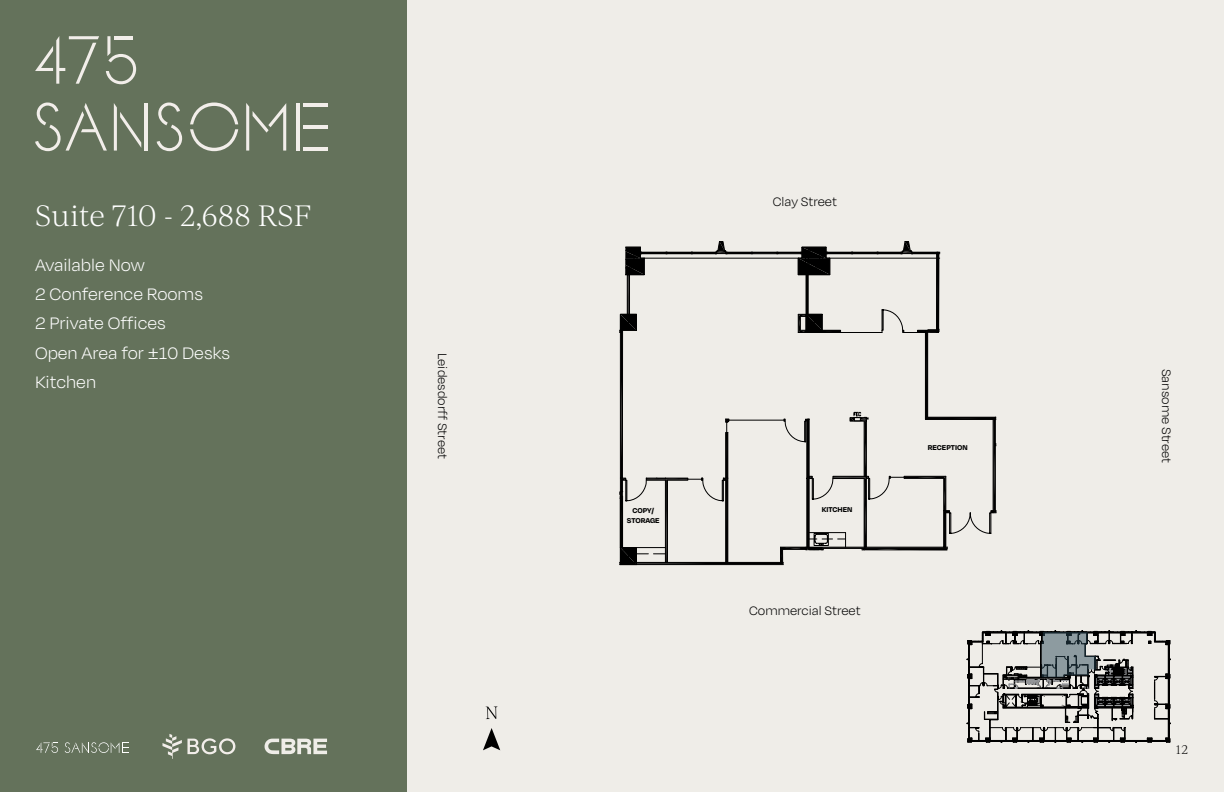
<style>
.page{position:relative;width:1224px;height:792px;background:#efede8}
.page>*{position:absolute;margin:0;border:0;box-sizing:border-box;transform-origin:0 0}
.t1{font:300 28.2px "Ivy Journal";color:#fff}
.t2{font:300 19.1px/29.3px "Degular";color:#fff}
.t3{font:300 14.1px "Degular";color:#000}
.t4{font:300 12px "Ivy Journal";color:#000}
.t5{font:700 8.1px "Degular";color:#000}
.s1{font-family:"Minion Pro";font-weight:400}
</style>
<div class="page">
<div style="left:0;top:0;width:406px;height:792px;background:#64725b"></div>
<svg style="left:35px;top:36px;width:64px;height:48px"></svg>
<svg style="left:106px;top:36px;width:30px;height:48px"></svg>
<svg style="left:157px;top:103px;width:25px;height:48px"></svg>
<svg style="left:35px;top:103px;width:72px;height:48px"></svg>
<svg style="left:114px;top:103px;width:27px;height:48px"></svg>
<hr style="left:144px;top:103px;width:3px;height:48px;background:#f2eeea">
<svg style="left:190px;top:103px;width:48px;height:48px"></svg>
<svg style="left:246px;top:103px;width:40px;height:48px"></svg>
<hr style="left:303px;top:148px;width:24px;height:3px;background:#f2eeea">
<hr style="left:297px;top:103px;width:3px;height:48px;background:#f2eeea">
<hr style="left:303px;top:125px;width:24px;height:3px;background:#f2eeea">
<hr style="left:303px;top:103px;width:24px;height:3px;background:#f2eeea">
<svg style="left:486px;top:706px;width:12px;height:13px"></svg>
<svg style="left:483px;top:728px;width:17px;height:22px"></svg>
<hr style="left:619px;top:772px;width:329px;height:1px;background:#000">
<hr style="left:636px;top:769px;width:160px;height:1px;background:#000">
<svg style="left:967px;top:631px;width:204px;height:112px"></svg>
<hr style="left:1223px;top:493px;width:1px;height:73px;background:#000">
<svg style="left:619px;top:241px;width:378px;height:325px"></svg>
<svg style="left:162px;top:734px;width:73px;height:25px"></svg>
<svg style="left:265px;top:739px;width:62px;height:15px"></svg>
<svg style="left:36px;top:742px;width:22px;height:11px"></svg>
<svg style="left:65px;top:742px;width:63px;height:11px"></svg>
<h1 class="t1" style="left:35px;top:196px;width:278px">Suite 710 - 2,688 RSF</h1>
<p class="t2" style="left:35px;top:249px;width:196px">Available Now<br>2 Conference Rooms<br>2 Private Offices<br>Open Area for <span class="s1">±</span>10 Desks<br>Kitchen</p>
<p class="t3" style="left:451px;top:353px;width:107px;rotate:90deg">Leidesdorff Street</p>
<p class="t3" style="left:773px;top:193px;width:66px">Clay Street</p>
<p class="t5" style="left:632px;top:506px;width:23px">COPY/</p>
<p class="t5" style="left:822px;top:505px;width:32px">KITCHEN</p>
<p class="t5" style="left:627px;top:515px;width:34px">STORAGE</p>
<p class="t3" style="left:749px;top:603px;width:113px">Commercial Street</p>
<p class="t5" style="left:928px;top:443px;width:41px">RECEPTION</p>
<p class="t3" style="left:1175px;top:369px;width:96px;rotate:90deg">Sansome Street</p>
<p class="t4" style="left:1176px;top:741px;width:14px">12</p>
</div>
